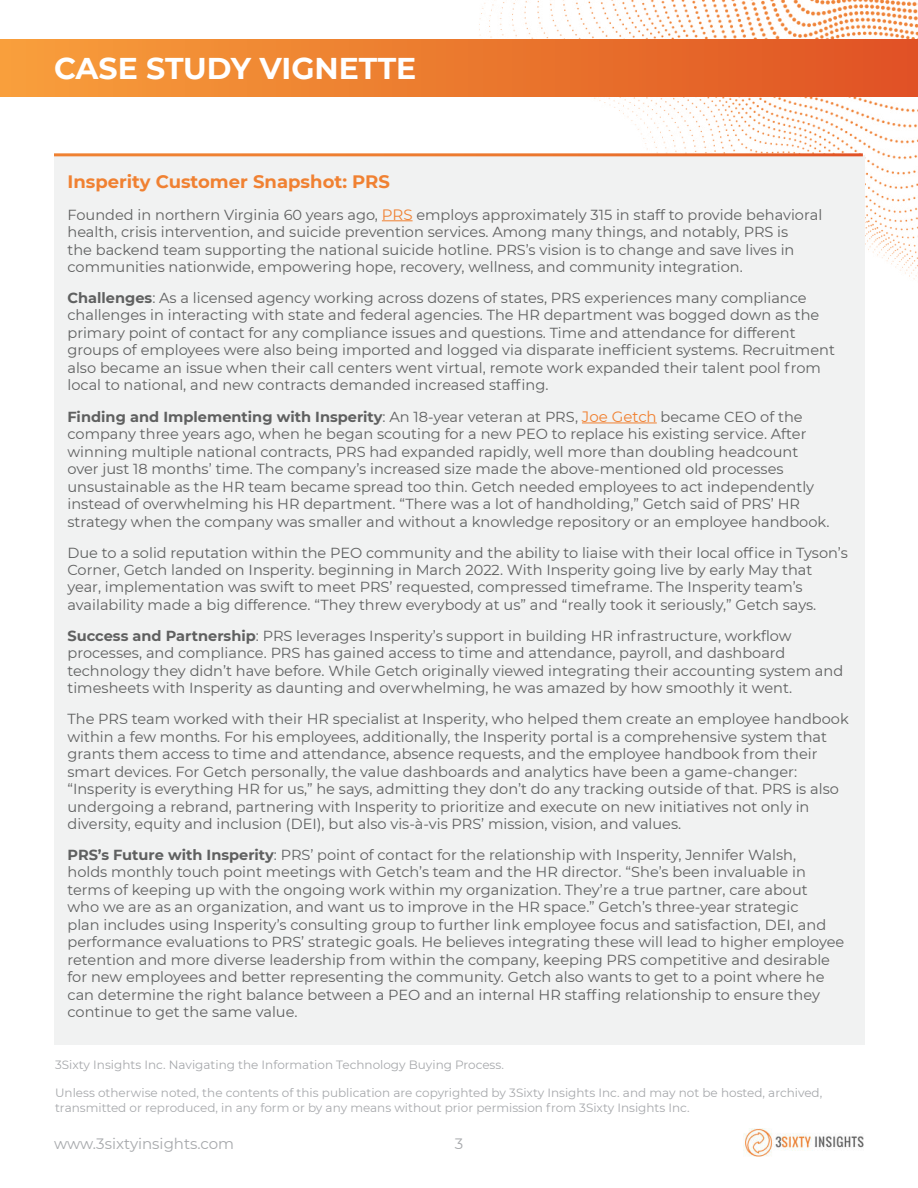
<style>
.page{position:relative;width:918px;height:1188px;background:#fff}
.page>*{position:absolute;margin:0;border:0;box-sizing:border-box;transform-origin:0 0}
.t1{font:700 30px "Montserrat";color:#fff}
.t2{font:700 18px "Montserrat";color:#f08132}
.t3{font:15px "Montserrat";color:#a7a9ac}
.t4{font:14.55px/17.4px "Montserrat";color:#5f6060}
.t5{font:12px/14.4px "Montserrat";color:#a7a9ac}
.s1{font-size:15px;color:#f08132}
.s2{font-weight:700}
</style>
<div class="page">
<img style="left:743px;top:1129px;width:121px;height:27px">
<img style="left:395px;top:0;width:523px;height:362px">
<div style="left:0;top:40px;width:918px;height:56px;background:linear-gradient(to right,#f7a03b,#df5223)"></div>
<div style="left:54px;top:155px;width:810px;height:889px;background:#f1f2f2"></div>
<hr style="left:382px;top:220px;width:31px;height:1px;background:#f08132">
<hr style="left:582px;top:423px;width:75px;height:1px;background:#f08132">
<hr style="left:54px;top:153px;width:809px;height:3px;background:#fff">
<h1 class="t1" style="left:54px;top:55px;width:364px">CASE STUDY VIGNETTE</h1>
<p class="t2" style="left:68px;top:174px;width:324px">Insperity Customer Snapshot: PRS</p>
<p class="t4" style="left:67px;top:206px;width:756px">Founded in northern Virginia 60 years ago, <span class="s1">PRS</span> employs approximately 315 in staff to provide behavioral health, crisis intervention, and suicide prevention services. Among many things, and notably, PRS is<br>the backend team supporting the national suicide hotline. PRS’s vision is to change and save lives in communities nationwide, empowering hope, recovery, wellness, and community integration.</p>
<p class="t4" style="left:67px;top:290px;width:769px"><span class="s2">Challenges</span>: As a licensed agency working across dozens of states, PRS experiences many compliance challenges in interacting with state and federal agencies. The HR department was bogged down as the primary point of contact for any compliance issues and questions. Time and attendance for different groups of employees were also being imported and logged via disparate inefficient systems. Recruitment also became an issue when their call centers went virtual, remote work expanded their talent pool from local to national, and new contracts demanded increased staffing.</p>
<p class="t4" style="left:67px;top:409px;width:764px"><span class="s2">Finding and Implementing with Insperity</span>: An 18-year veteran at PRS, <span class="s1">Joe Getch</span> became CEO of the company three years ago, when he began scouting for a new PEO to replace his existing service. After winning multiple national contracts, PRS had expanded rapidly, well more than doubling headcount over just 18 months’ time. The company’s increased size made the above-mentioned old processes unsustainable as the HR team became spread too thin. Getch needed employees to act independently instead of overwhelming his HR department. “There was a lot of handholding,” Getch said of PRS’ HR strategy when the company was smaller and without a knowledge repository or an employee handbook.</p>
<p class="t4" style="left:67px;top:543px;width:782px">Due to a solid reputation within the PEO community and the ability to liaise with their local office in Tyson’s Corner, Getch landed on Insperity. beginning in March 2022. With Insperity going live by early May that year, implementation was swift to meet PRS’ requested, compressed timeframe. The Insperity team’s availability made a big difference. “They threw everybody at us” and “really took it seriously,” Getch says.</p>
<p class="t4" style="left:67px;top:627px;width:777px"><span class="s2">Success and Partnership</span>: PRS leverages Insperity’s support in building HR infrastructure, workflow processes, and compliance. PRS has gained access to time and attendance, payroll, and dashboard technology they didn’t have before. While Getch originally viewed integrating their accounting system and timesheets with Insperity as daunting and overwhelming, he was amazed by how smoothly it went.</p>
<p class="t4" style="left:67px;top:711px;width:783px">The PRS team worked with their HR specialist at Insperity, who helped them create an employee handbook within a few months. For his employees, additionally, the Insperity portal is a comprehensive system that grants them access to time and attendance, absence requests, and the employee handbook from their smart devices. For Getch personally, the value dashboards and analytics have been a game-changer: “Insperity is everything HR for us,” he says, admitting they don’t do any tracking outside of that. PRS is also undergoing a rebrand, partnering with Insperity to prioritize and execute on new initiatives not only in diversity, equity and inclusion (DEI), but also vis-à-vis PRS’ mission, vision, and values.</p>
<p class="t4" style="left:67px;top:847px;width:778px"><span class="s2">PRS’s Future with Insperity</span>: PRS’ point of contact for the relationship with Insperity, Jennifer Walsh,<br>holds monthly touch point meetings with Getch’s team and the HR director. “She’s been invaluable in terms of keeping up with the ongoing work within my organization. They’re a true partner, care about<br>who we are as an organization, and want us to improve in the HR space.” Getch’s three-year strategic<br>plan includes using Insperity’s consulting group to further link employee focus and satisfaction, DEI, and performance evaluations to PRS’ strategic goals. He believes integrating these will lead to higher employee retention and more diverse leadership from within the company, keeping PRS competitive and desirable for new employees and better representing the community. Getch also wants to get to a point where he can determine the right balance between a PEO and an internal HR staffing relationship to ensure they continue to get the same value.</p>
<p class="t5" style="left:55px;top:1058px;width:450px">3Sixty Insights Inc. Navigating the Information Technology Buying Process.</p>
<p class="t5" style="left:55px;top:1086px;width:769px">Unless otherwise noted, the contents of this publication are copyrighted by 3Sixty Insights Inc. and may not be hosted, archived, transmitted or reproduced, in any form or by any means without prior permission from 3Sixty Insights Inc.</p>
<p class="t3" style="left:54px;top:1137px;width:182px">www.3sixtyinsights.com</p>
<p class="t3" style="left:455px;top:1136px;width:10px">3</p>
</div>
